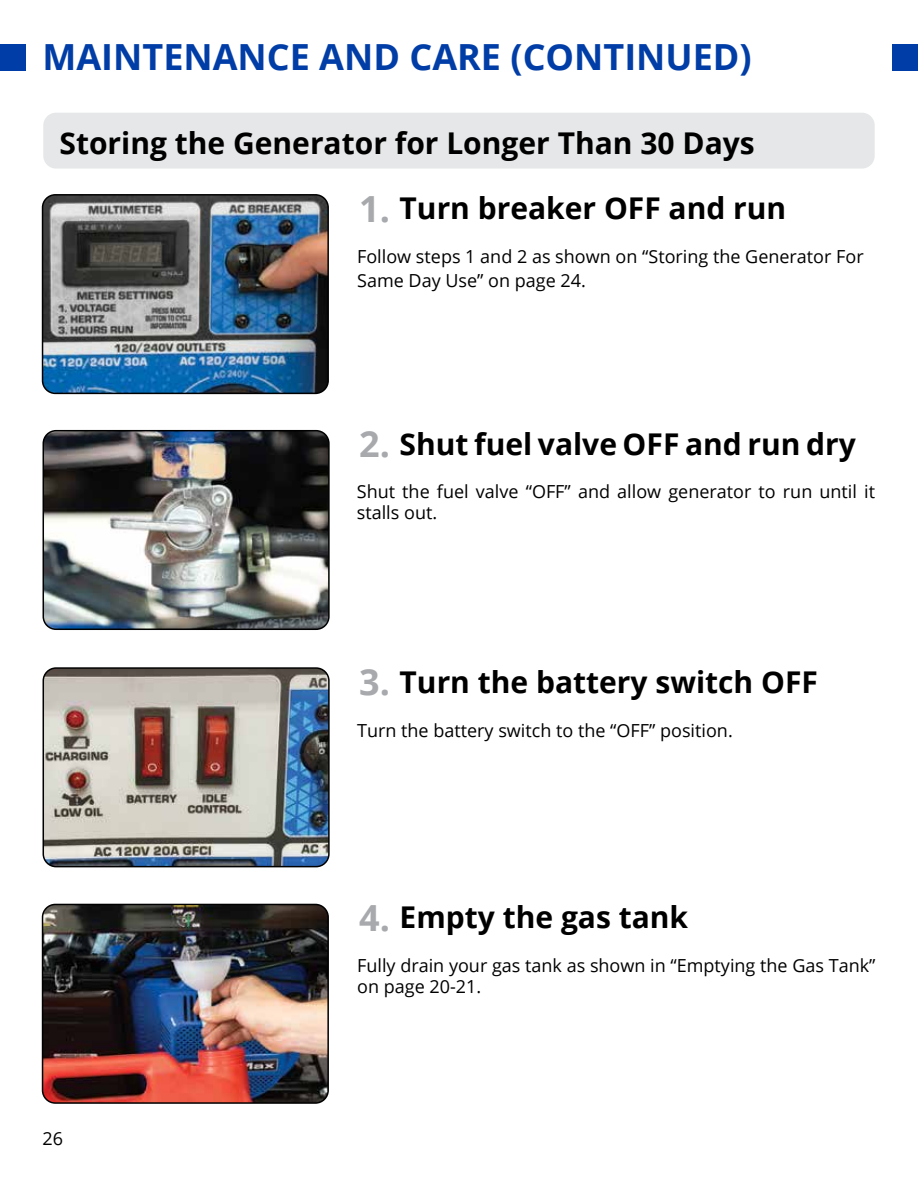
<style>
.page{position:relative;width:918px;height:1188px;background:#fff}
.page>*{position:absolute;margin:0;border:0;box-sizing:border-box;transform-origin:0 0}
.t1{font:700 36px "Open Sans";color:#003da6}
.t2{font:700 36px "Open Sans";color:#a7a9ac}
.t3{font:700 30px/65.4px "Open Sans";color:#000}
.t4{font:18px/21px "Open Sans";color:#000}
</style>
<div class="page">
<div style="left:43px;top:113px;width:832px;height:56px;background:#e6e7e8;border-radius:13px"></div>
<img style="left:43px;top:431px;width:284px;height:198px">
<div style="left:43px;top:430px;width:287px;height:200px;border:2px solid #000;border-radius:13px"></div>
<img style="left:43px;top:668px;width:284px;height:199px">
<div style="left:43px;top:667px;width:287px;height:200px;border:2px solid #000;border-radius:13px"></div>
<img style="left:43px;top:195px;width:285px;height:198px">
<div style="left:42px;top:194px;width:287px;height:200px;border:2px solid #000;border-radius:13px"></div>
<img style="left:43px;top:904px;width:285px;height:199px">
<div style="left:42px;top:904px;width:287px;height:200px;border:2px solid #000;border-radius:13px"></div>
<div style="left:0;top:44px;width:26px;height:27px;background:#003da6"></div>
<div style="left:892px;top:44px;width:26px;height:27px;background:#003da6"></div>
<h1 class="t1" style="left:43px;top:32px;width:711px">MAINTENANCE AND CARE (CONTINUED)</h1>
<h2 class="t3" style="left:400px;top:109px;width:388px;text-indent:-340px">Storing the Generator for Longer Than 30 Days<br>Turn breaker OFF and run</h2>
<p class="t4" style="left:357px;top:244px;width:508px;line-height:24px">Follow steps 1 and 2 as shown on “Storing the Generator For<br>Same Day Use” on page 24.</p>
<h1 class="t2" style="left:359px;top:183px;width:32px">1.</h1>
<h1 class="t2" style="left:359px;top:419px;width:32px">2.</h1>
<h2 class="t3" style="left:400px;top:411px;width:458px">Shut fuel valve OFF and run dry</h2>
<p class="t4" style="left:357px;top:481px;width:520px">Shut the fuel valve “OFF” and allow generator to run until it stalls out.</p>
<h1 class="t2" style="left:359px;top:657px;width:32px">3.</h1>
<h2 class="t3" style="left:400px;top:648px;width:420px">Turn the battery switch OFF</h2>
<p class="t4" style="left:357px;top:719px;width:377px">Turn the battery switch to the “OFF” position.</p>
<h1 class="t2" style="left:359px;top:892px;width:32px">4.</h1>
<h2 class="t3" style="left:400px;top:884px;width:290px">Empty the gas tank</h2>
<p class="t4" style="left:43px;top:1128px;width:22px">26</p>
<p class="t4" style="left:357px;top:954px;width:520px">Fully drain your gas tank as shown in “Emptying the Gas Tank” on page 20-21.</p>
</div>
